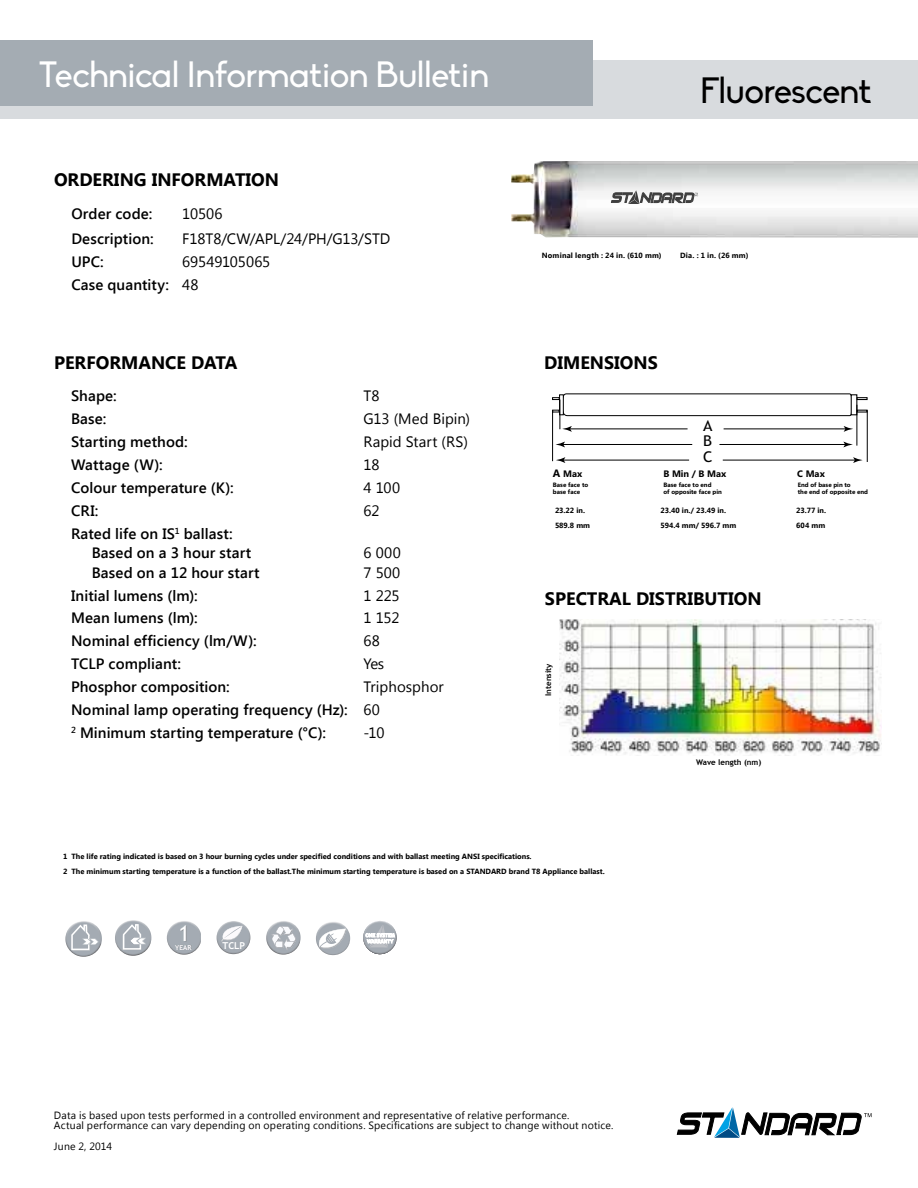
<style>
.page{position:relative;width:918px;height:1188px;background:#fff}
.page>*{position:absolute;margin:0;border:0;box-sizing:border-box;transform-origin:0 0}
.t1{font:36px "Biko";letter-spacing:-.015em;color:#fff}
.t2{font:36px "Biko";letter-spacing:-.015em;color:#000}
.t3{font:21.9px "Trebuchet MS";color:#fff}
.t4{font:700 18px "Segoe UI";color:#000}
.t5{font:600 15px/19.5px "Segoe UI";letter-spacing:.005em;color:#000}
.t6{font:15px/19.5px "Segoe UI";color:#000}
.t7{font:14.85px/15.6px "Trebuchet MS";color:#000;text-align:justify;scale:1.07 1}
.t8{font:10.5px/10.5px "Segoe UI";letter-spacing:.02em;color:#000}
.t9{font:700 9.6px "Trebuchet MS";color:#fff}
.t10{font:700 9.3px "Segoe UI";color:#000}
.t11{font:700 7.95px "Trebuchet MS";color:#000}
.t12{font:700 7.5px/15px "Segoe UI";color:#000}
.t13{font:700 7.5px "Segoe UI";letter-spacing:.025em;color:#000}
.t14{font:700 6.9px "Trebuchet MS";color:#fcfafc}
.t15{font:700 6.3px/7.8px "Segoe UI";color:#000}
.s1{font-weight:600}
.s2{font-weight:400}
.s3{font-size:10.65px}
</style>
<div class="page">
<svg style="left:676px;top:1107px;width:196px;height:31px"></svg>
<div style="left:0;top:61px;width:918px;height:58px;background:#d8dbde"></div>
<div style="left:0;top:41px;width:593px;height:65px;background:#a4acb3"></div>
<img style="left:511px;top:161px;width:407px;height:77px">
<svg style="left:611px;top:189px;width:87px;height:15px"></svg>
<hr style="left:552px;top:410px;width:1px;height:51px;background:#000">
<hr style="left:856px;top:405px;width:1px;height:41px;background:#000">
<hr style="left:867px;top:410px;width:1px;height:52px;background:#000">
<svg style="left:552px;top:393px;width:316px;height:39px"></svg>
<hr style="left:562px;top:444px;width:130px;height:1px;background:#000">
<svg style="left:556px;top:442px;width:9px;height:5px"></svg>
<hr style="left:719px;top:444px;width:127px;height:1px;background:#000">
<svg style="left:843px;top:442px;width:10px;height:5px"></svg>
<hr style="left:563px;top:460px;width:126px;height:1px;background:#000">
<svg style="left:556px;top:457px;width:9px;height:6px"></svg>
<hr style="left:723px;top:460px;width:133px;height:1px;background:#000">
<svg style="left:853px;top:457px;width:10px;height:6px"></svg>
<img style="left:227px;top:934px;width:24px;height:20px">
<img style="left:217px;top:921px;width:17px;height:22px">
<svg style="left:219px;top:926px;width:23px;height:17px"></svg>
<img style="left:364px;top:921px;width:15px;height:33px">
<img style="left:379px;top:921px;width:18px;height:33px">
<img style="left:383px;top:925px;width:5px;height:8px">
<img style="left:369px;top:924px;width:14px;height:9px">
<svg style="left:363px;top:933px;width:32px;height:18px"></svg>
<img style="left:277px;top:938px;width:24px;height:17px">
<img style="left:266px;top:921px;width:17px;height:28px">
<svg style="left:271px;top:926px;width:25px;height:24px"></svg>
<img style="left:77px;top:922px;width:25px;height:35px">
<img style="left:65px;top:921px;width:19px;height:24px">
<svg style="left:71px;top:925px;width:28px;height:25px"></svg>
<img style="left:327px;top:938px;width:23px;height:17px">
<img style="left:319px;top:922px;width:14px;height:7px">
<img style="left:346px;top:929px;width:1px;height:19px">
<svg style="left:316px;top:929px;width:30px;height:23px"></svg>
<img style="left:186px;top:922px;width:15px;height:33px">
<img style="left:167px;top:921px;width:19px;height:34px">
<img style="left:181px;top:926px;width:6px;height:16px">
<img style="left:176px;top:945px;width:16px;height:5px">
<img style="left:126px;top:934px;width:26px;height:22px">
<img style="left:116px;top:920px;width:16px;height:12px">
<svg style="left:123px;top:924px;width:24px;height:26px"></svg>
<img style="left:560px;top:620px;width:322px;height:135px">
<h1 class="t1" style="left:39px;top:54px;width:452px">Technical Information Bulletin</h1>
<p class="t4" style="left:54px;top:167px;width:227px">ORDERING INFORMATION</p>
<p class="t5" style="left:71px;top:204px;width:82px">Order code:</p>
<p class="t6" style="left:182px;top:204px;width:42px">10506</p>
<p class="t5" style="left:71px;top:228px;width:84px">Description:</p>
<p class="t6" style="left:182px;top:228px;width:210px">F18T8/CW/APL/24/PH/G13/STD</p>
<p class="t5" style="left:71px;top:251px;width:34px">UPC:</p>
<p class="t6" style="left:71px;top:249px;width:200px;line-height:23px;text-indent:111px">69549105065<br><span class="s1">Case quantity:</span> 48</p>
<h1 class="t2" style="left:701px;top:70px;width:172px">Fluorescent</h1>
<p class="t13" style="left:542px;top:250px;width:121px">Nominal length : 24 in. (610 mm)</p>
<p class="t12" style="left:680px;top:247px;width:70px">Dia. : 1 in. (26 mm)</p>
<p class="t4" style="left:54px;top:349px;width:185px">PERFORMANCE DATA</p>
<p class="t4" style="left:544px;top:349px;width:115px">DIMENSIONS</p>
<p class="t5" style="left:71px;top:385px;width:47px">Shape:</p>
<p class="t6" style="left:364px;top:385px;width:17px">T8</p>
<p class="t5" style="left:71px;top:408px;width:37px">Base:</p>
<p class="t6" style="left:364px;top:408px;width:108px">G13 (Med Bipin)</p>
<p class="t5" style="left:71px;top:431px;width:118px">Starting method:</p>
<p class="t6" style="left:364px;top:431px;width:106px">Rapid Start (RS)</p>
<p class="t5" style="left:71px;top:454px;width:93px">Wattage (W):</p>
<p class="t6" style="left:364px;top:454px;width:18px">18</p>
<p class="t5" style="left:71px;top:477px;width:164px">Colour temperature (K):</p>
<p class="t6" style="left:364px;top:477px;width:38px">4 100</p>
<p class="t5" style="left:71px;top:500px;width:29px">CRI:</p>
<p class="t6" style="left:364px;top:500px;width:18px">62</p>
<p class="t5" style="left:92px;top:523px;width:169px;text-indent:-21px">Rated life on IS<sup>1</sup> ballast:<br>Based on a 3 hour start<br>Based on a 12 hour start</p>
<p class="t6" style="left:364px;top:542px;width:39px">6 000<br>7 500</p>
<p class="t5" style="left:71px;top:585px;width:128px">Initial lumens (lm):</p>
<p class="t6" style="left:364px;top:585px;width:38px">1 225</p>
<p class="t5" style="left:71px;top:608px;width:128px">Mean lumens (lm):</p>
<p class="t6" style="left:364px;top:608px;width:37px">1 152</p>
<p class="t5" style="left:71px;top:631px;width:187px">Nominal efficiency (lm/W):</p>
<p class="t6" style="left:364px;top:631px;width:18px">68</p>
<p class="t5" style="left:71px;top:654px;width:111px">TCLP compliant:</p>
<p class="t6" style="left:364px;top:654px;width:22px">Yes</p>
<p class="t5" style="left:71px;top:676px;width:160px">Phosphor composition:</p>
<p class="t5" style="left:71px;top:675px;width:374px;line-height:23px;text-indent:292px"><span class="s2">Triphosphor<br></span>Nominal lamp operating frequency (Hz): <span class="s2">60<br></span><sup>2</sup> Minimum starting temperature (°C):</p>
<p class="t6" style="left:364px;top:722px;width:22px">-10</p>
<p class="t10" style="left:553px;top:467px;width:31px"><span class="s3">A</span> Max</p>
<p class="t15" style="left:553px;top:480px;width:37px">Base face to base face</p>
<p class="t7" style="left:703px;top:418px;width:10px">A B C</p>
<p class="t15" style="left:664px;top:480px;width:60px">Base face to end<br>of opposite face pin</p>
<p class="t10" style="left:663px;top:467px;width:64px">B Min / B Max</p>
<p class="t10" style="left:797px;top:467px;width:29px">C Max</p>
<p class="t15" style="left:798px;top:480px;width:72px">End of base pin to<br>the end of opposite end</p>
<p class="t12" style="left:555px;top:503px;width:37px">23.22 in.<br>589.8 mm</p>
<p class="t12" style="left:661px;top:503px;width:77px">23.40 in./ 23.49 in.<br>594.4 mm/ 596.7 mm</p>
<p class="t12" style="left:796px;top:503px;width:32px">23.77 in.<br>604 mm</p>
<p class="t4" style="left:545px;top:586px;width:218px">SPECTRAL DISTRIBUTION</p>
<p class="t11" style="left:543px;top:696px;width:34px;rotate:-90deg">Intensity</p>
<p class="t11" style="left:696px;top:757px;width:67px">Wave length (nm)</p>
<p class="t12" style="left:63px;top:848px;width:543px">1 The life rating indicated is based on 3 hour burning cycles under specified conditions and with ballast meeting ANSI specifications.<br>2 The minimum starting temperature is a function of the ballast.The minimum starting temperature is based on a STANDARD brand T8 Appliance ballast.</p>
<h2 class="t3" style="left:179px;top:921px;width:13px">1</h2>
<p class="t14" style="left:175px;top:943px;width:18px">YEAR</p>
<p class="t9" style="left:223px;top:940px;width:24px">TCLP</p>
<p class="t8" style="left:54px;top:1109px;width:561px">Data is based upon tests performed in a controlled environment and representative of relative performance.<br>Actual performance can vary depending on operating conditions. Specifications are subject to change without notice.</p>
<p class="t8" style="left:54px;top:1141px;width:60px">June 2, 2014</p>
</div>
